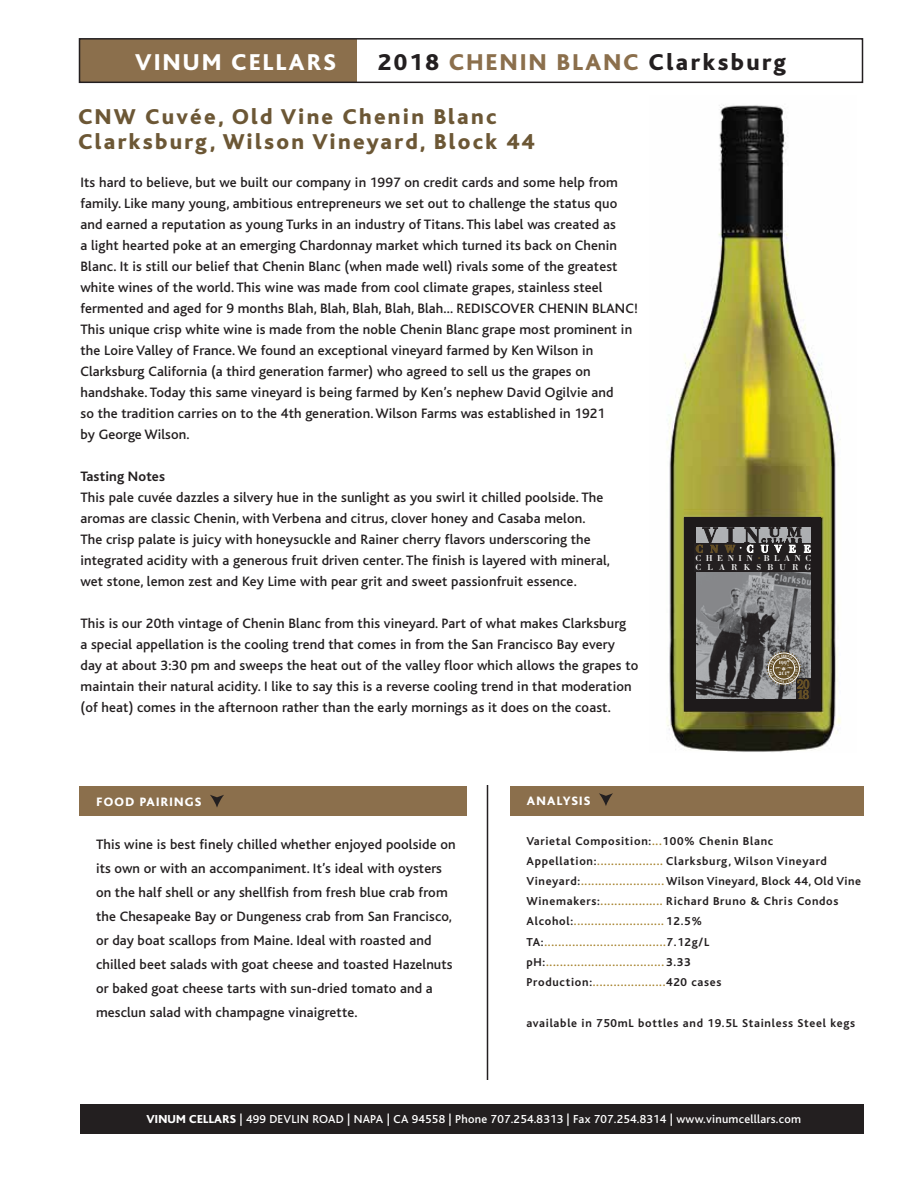
<style>
.page{position:relative;width:918px;height:1188px;background:#fff}
.page>*{position:absolute;margin:0;border:0;box-sizing:border-box;transform-origin:0 0}
.t1{font:800 24px "Bliss";letter-spacing:.1em;color:#231f20}
.t2{font:800 24px "Bliss";letter-spacing:.1em;color:#fff}
.t3{font:800 22.5px/25.5px "Bliss";letter-spacing:.1em;color:#6c5735}
.t4{font:500 14.25px/21px "Bliss";letter-spacing:.01em;color:#231f20}
.t5{font:700 14.25px "Bliss";letter-spacing:.01em;color:#231f20}
.t6{font:800 12.75px "Bliss";letter-spacing:.1em;color:#fff}
.t7{font:500 12.15px "Bliss";letter-spacing:.02em;color:#fff}
.t8{font:700 12px/20.2px "Bliss";letter-spacing:.06em;color:#231f20}
.t9{font:8.85px/8.9px "Bodoni";letter-spacing:.6em;color:#fff}
.t10{font:7.05px "Bauer Bodoni Bold Os F";color:#fff;scale:.8 1}
.t11{font:6.75px "Bauer Bodoni Bold Os F";color:#fff;scale:.8 1}
.t12{font:700 3.3px "DIN Condensed";color:#fff}
.s1{color:#8b6f4c}
.s2{font-size:5.7px;color:#644f26}
.s3{font-size:7.35px}
.s4{color:#a6822d}
.s5{font-weight:800}
</style>
<div class="page">
<div style="left:80px;top:39px;width:277px;height:43px;background:#8b6f4c"></div>
<div style="left:510px;top:786px;width:353px;height:30px;background:#8b6f4c"></div>
<div style="left:79px;top:786px;width:387px;height:30px;background:#8b6f4c"></div>
<div style="left:81px;top:1104px;width:783px;height:30px;background:#231f20"></div>
<svg style="left:599px;top:793px;width:14px;height:13px"></svg>
<svg style="left:210px;top:795px;width:14px;height:12px"></svg>
<hr style="left:487px;top:785px;width:1px;height:295px;background:#231f20">
<div style="left:79px;top:38px;width:784px;height:45px;border:2px solid #231f20"></div>
<img style="left:666px;top:105px;width:175px;height:647px">
<div style="left:685px;top:517px;width:136px;height:194px;background:#1e1a1b"></div>
<img style="left:696px;top:528px;width:114px;height:171px">
<div style="left:695px;top:543px;width:116px;height:29px;background:#231f20"></div>
<svg style="left:696px;top:528px;width:22px;height:25px"></svg>
<svg style="left:809px;top:679px;width:1px;height:20px"></svg>
<svg style="left:725px;top:528px;width:85px;height:25px"></svg>
<svg style="left:766px;top:651px;width:43px;height:48px;background:#7b7364"></svg>
<h1 class="t2" style="left:135px;top:49px;width:202px">VINUM CELLARS</h1>
<h1 class="t1" style="left:378px;top:49px;width:410px">2018 <span class="s1">CHENIN BLANC</span> Clarksburg</h1>
<h2 class="t3" style="left:79px;top:104px;width:457px">CNW Cuvée, Old Vine Chenin Blanc<br>Clarksburg, Wilson Vineyard, Block 44</h2>
<p class="t4" style="left:80px;top:172px;width:559px">Its hard to believe, but we built our company in 1997 on credit cards and some help from family. Like many young, ambitious entrepreneurs we set out to challenge the status quo and earned a reputation as young Turks in an industry of Titans. This label was created as<br>a light hearted poke at an emerging Chardonnay market which turned its back on Chenin Blanc. It is still our belief that Chenin Blanc (when made well) rivals some of the greatest white wines of the world. This wine was made from cool climate grapes, stainless steel fermented and aged for 9 months Blah, Blah, Blah, Blah, Blah... REDISCOVER CHENIN BLANC!<br>This unique crisp white wine is made from the noble Chenin Blanc grape most prominent in the Loire Valley of France. We found an exceptional vineyard farmed by Ken Wilson in Clarksburg California (a third generation farmer) who agreed to sell us the grapes on handshake. Today this same vineyard is being farmed by Ken’s nephew David Ogilvie and<br>so the tradition carries on to the 4th generation. Wilson Farms was established in 1921<br>by George Wilson.</p>
<p class="t5" style="left:80px;top:469px;width:86px">Tasting Notes</p>
<p class="t4" style="left:80px;top:487px;width:531px">This pale cuvée dazzles a silvery hue in the sunlight as you swirl it chilled poolside. The aromas are classic Chenin, with Verbena and citrus, clover honey and Casaba melon.<br>The crisp palate is juicy with honeysuckle and Rainer cherry flavors underscoring the integrated acidity with a generous fruit driven center. The finish is layered with mineral, wet stone, lemon zest and Key Lime with pear grit and sweet passionfruit essence.</p>
<p class="t4" style="left:80px;top:613px;width:559px">This is our 20th vintage of Chenin Blanc from this vineyard. Part of what makes Clarksburg<br>a special appellation is the cooling trend that comes in from the San Francisco Bay every day at about 3:30 pm and sweeps the heat out of the valley floor which allows the grapes to maintain their natural acidity. I like to say this is a reverse cooling trend in that moderation (of heat) comes in the afternoon rather than the early mornings as it does on the coast.</p>
<p class="t9" style="left:696px;top:553px;width:117px">CHENIN <span class="s2">•</span>BLANC<br>CLARKSBURG</p>
<p class="t11" style="left:779px;top:658px;width:15px">199<span class="s3">7</span></p>
<p class="t10" style="left:779px;top:668px;width:15px">201<span class="s3">7</span></p>
<p class="t12" style="left:783px;top:679px;width:3px">D</p>
<p class="t6" style="left:97px;top:795px;width:107px">FOOD PAIRINGS</p>
<p class="t6" style="left:527px;top:795px;width:65px">ANALYSIS</p>
<p class="t8" style="left:526px;top:831px;width:336px">Varietal Composition:<span class="s4">...</span>100% Chenin Blanc Appellation:<span class="s4">...................</span> Clarksburg, Wilson Vineyard Vineyard:<span class="s4">........................</span> Wilson Vineyard, Block 44, Old Vine Winemakers:<span class="s4">..................</span> Richard Bruno &amp; Chris Condos Alcohol:<span class="s4">..........................</span> 12.5% TA:<span class="s4">...................................</span>7.12g/L<br>pH:<span class="s4">..................................</span> 3.33<br>Production:<span class="s4">.....................</span>420 cases</p>
<p class="t8" style="left:526px;top:1013px;width:330px">available in 750mL bottles and 19.5L Stainless Steel kegs</p>
<p class="t4" style="left:96px;top:832px;width:361px;line-height:24px">This wine is best finely chilled whether enjoyed poolside on its own or with an accompaniment. It’s ideal with oysters on the half shell or any shellfish from fresh blue crab from the Chesapeake Bay or Dungeness crab from San Francisco, or day boat scallops from Maine. Ideal with roasted and chilled beet salads with goat cheese and toasted Hazelnuts or baked goat cheese tarts with sun-dried tomato and a mesclun salad with champagne vinaigrette.</p>
<p class="t7" style="left:146px;top:1113px;width:656px"><span class="s5">VINUM CELLARS</span> | 499 DEVLIN ROAD | NAPA | CA 94558 | Phone 707.254.8313 | Fax 707.254.8314 | www.vinumcelllars.com</p>
</div>
